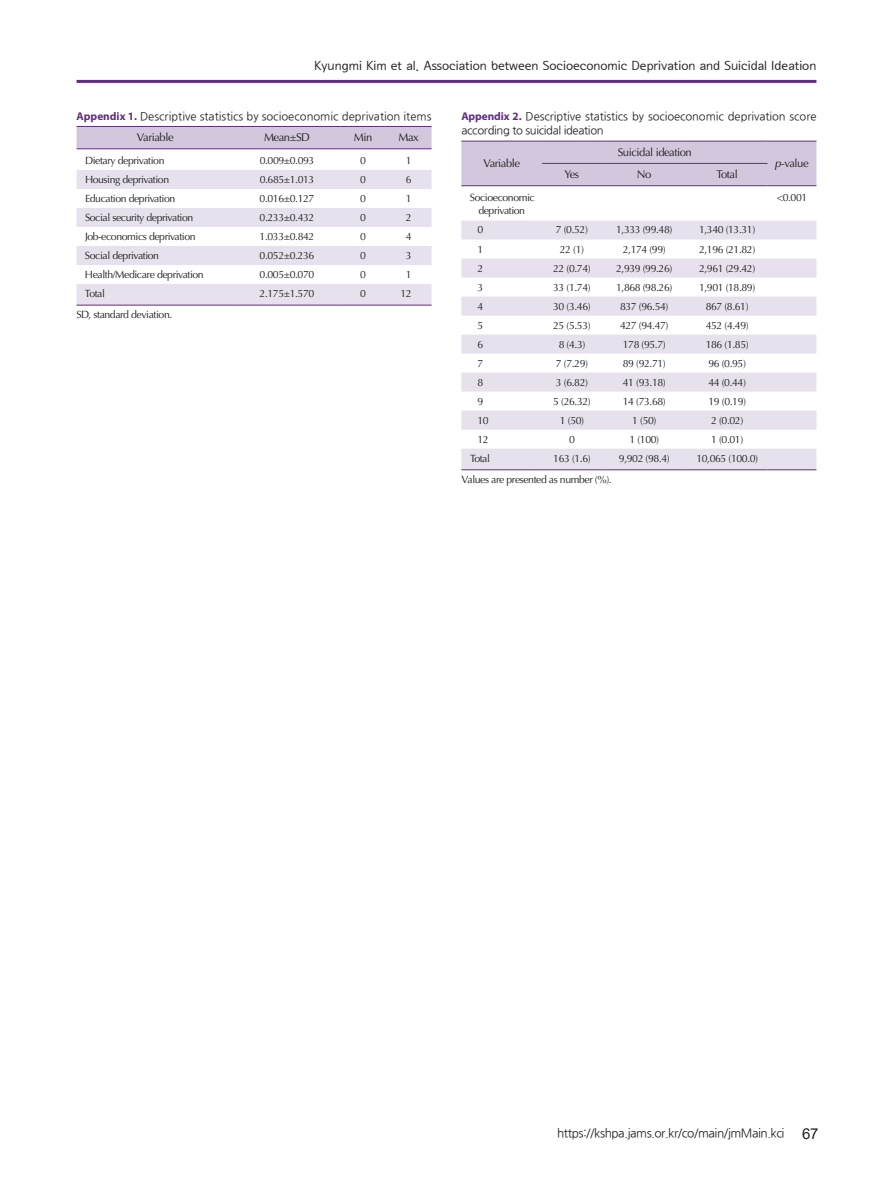
<style>
.page{position:relative;width:893px;height:1191px;background:#fff}
.page>*{position:absolute;margin:0;border:0;box-sizing:border-box;transform-origin:0 0}
.t1{font:12.75px "Seoul Namsan M";color:#231f20}
.t2{font:12px "Nanum Gothic";letter-spacing:-.04em;color:#231f20}
.t3{font:11.25px/14.7px "Nanum Gothic";letter-spacing:-.01em;color:#231f20}
.t4{font:11.25px "Optima LT Std";letter-spacing:-.04em;color:#231f20}
.t5{font:10.5px/13.6px "Optima LT Std";letter-spacing:-.04em;color:#231f20;text-align:center}
.s1{font-family:"Myriad Pro";font-weight:700;color:#622d83}
.s2{font-style:italic}
.s3{font-family:"Arial";font-size:15px}
</style>
<div class="page">
<hr style="left:77px;top:80px;width:739px;height:3px;background:#622d83">
<div style="left:77px;top:127px;width:355px;height:21px;background:#d2c7dd"></div>
<svg style="left:77px;top:170px;width:355px;height:135px;fill:#e7e1ed"></svg>
<hr style="left:77px;top:126px;width:157px;height:1px;background:#622d83">
<hr style="left:234px;top:126px;width:106px;height:1px;background:#622d83">
<hr style="left:340px;top:126px;width:46px;height:1px;background:#622d83">
<hr style="left:386px;top:126px;width:46px;height:1px;background:#622d83">
<hr style="left:77px;top:148px;width:157px;height:1px;background:#622d83">
<hr style="left:234px;top:148px;width:106px;height:1px;background:#622d83">
<hr style="left:340px;top:148px;width:46px;height:1px;background:#622d83">
<hr style="left:386px;top:148px;width:46px;height:1px;background:#622d83">
<hr style="left:77px;top:305px;width:157px;height:1px;background:#622d83">
<hr style="left:234px;top:305px;width:106px;height:1px;background:#622d83">
<hr style="left:340px;top:305px;width:46px;height:1px;background:#622d83">
<hr style="left:386px;top:305px;width:46px;height:1px;background:#622d83">
<div style="left:461px;top:142px;width:355px;height:43px;background:#d2c7dd"></div>
<svg style="left:461px;top:220px;width:355px;height:249px;fill:#e7e1ed"></svg>
<hr style="left:542px;top:163px;width:60px;height:1px;background:#622d83">
<hr style="left:602px;top:163px;width:85px;height:1px;background:#622d83">
<hr style="left:687px;top:163px;width:80px;height:1px;background:#622d83">
<hr style="left:461px;top:141px;width:81px;height:1px;background:#622d83">
<hr style="left:542px;top:141px;width:60px;height:1px;background:#622d83">
<hr style="left:602px;top:141px;width:85px;height:1px;background:#622d83">
<hr style="left:687px;top:141px;width:80px;height:1px;background:#622d83">
<hr style="left:767px;top:141px;width:49px;height:1px;background:#622d83">
<hr style="left:461px;top:185px;width:81px;height:1px;background:#622d83">
<hr style="left:542px;top:185px;width:60px;height:1px;background:#622d83">
<hr style="left:602px;top:185px;width:85px;height:1px;background:#622d83">
<hr style="left:687px;top:185px;width:80px;height:1px;background:#622d83">
<hr style="left:767px;top:185px;width:49px;height:1px;background:#622d83">
<hr style="left:461px;top:469px;width:81px;height:1px;background:#622d83">
<hr style="left:542px;top:469px;width:60px;height:1px;background:#622d83">
<hr style="left:602px;top:469px;width:85px;height:1px;background:#622d83">
<hr style="left:687px;top:469px;width:80px;height:1px;background:#622d83">
<hr style="left:767px;top:469px;width:49px;height:1px;background:#622d83">
<p class="t1" style="left:314px;top:59px;width:504px">Kyungmi Kim et al. Association between Socioeconomic Deprivation and Suicidal Ideation</p>
<p class="t3" style="left:77px;top:109px;width:356px"><span class="s1">Appendix 1.</span> Descriptive statistics by socioeconomic deprivation items</p>
<p class="t4" style="left:137px;top:131px;width:38px">Variable</p>
<p class="t4" style="left:264px;top:131px;width:48px">Mean±SD</p>
<p class="t4" style="left:354px;top:131px;width:20px">Min</p>
<p class="t4" style="left:399px;top:131px;width:22px">Max</p>
<p class="t5" style="left:85px;top:154px;width:81px">Dietary deprivation</p>
<p class="t5" style="left:260px;top:154px;width:56px">0.009±0.093</p>
<p class="t5" style="left:360px;top:154px;width:7px">0</p>
<p class="t5" style="left:406px;top:154px;width:7px">1</p>
<p class="t5" style="left:85px;top:173px;width:86px">Housing deprivation</p>
<p class="t5" style="left:260px;top:173px;width:56px">0.685±1.013</p>
<p class="t5" style="left:360px;top:173px;width:7px">0</p>
<p class="t5" style="left:406px;top:173px;width:7px">6</p>
<p class="t5" style="left:85px;top:192px;width:92px">Education deprivation</p>
<p class="t5" style="left:260px;top:192px;width:56px">0.016±0.127</p>
<p class="t5" style="left:360px;top:192px;width:7px">0</p>
<p class="t5" style="left:406px;top:192px;width:7px">1</p>
<p class="t5" style="left:85px;top:211px;width:110px">Social security deprivation</p>
<p class="t5" style="left:260px;top:211px;width:56px">0.233±0.432</p>
<p class="t5" style="left:360px;top:211px;width:7px">0</p>
<p class="t5" style="left:406px;top:211px;width:7px">2</p>
<p class="t5" style="left:85px;top:230px;width:112px">Job-economics deprivation</p>
<p class="t5" style="left:260px;top:230px;width:56px">1.033±0.842</p>
<p class="t5" style="left:360px;top:230px;width:7px">0</p>
<p class="t5" style="left:406px;top:230px;width:7px">4</p>
<p class="t5" style="left:85px;top:249px;width:76px">Social deprivation</p>
<p class="t5" style="left:260px;top:249px;width:56px">0.052±0.236</p>
<p class="t5" style="left:360px;top:249px;width:7px">0</p>
<p class="t5" style="left:406px;top:249px;width:7px">3</p>
<p class="t5" style="left:85px;top:268px;width:120px">Health/Medicare deprivation</p>
<p class="t5" style="left:260px;top:268px;width:56px">0.005±0.070</p>
<p class="t5" style="left:360px;top:268px;width:7px">0</p>
<p class="t5" style="left:406px;top:268px;width:7px">1</p>
<p class="t5" style="left:85px;top:287px;width:22px">Total</p>
<p class="t5" style="left:260px;top:287px;width:56px">2.175±1.570</p>
<p class="t5" style="left:360px;top:287px;width:7px">0</p>
<p class="t5" style="left:400px;top:287px;width:13px">12</p>
<p class="t5" style="left:76px;top:308px;width:97px">SD, standard deviation.</p>
<p class="t3" style="left:461px;top:109px;width:357px"><span class="s1">Appendix 2.</span> Descriptive statistics by socioeconomic deprivation score according to suicidal ideation</p>
<p class="t4" style="left:483px;top:157px;width:38px">Variable</p>
<p class="t4" style="left:618px;top:146px;width:76px">Suicidal ideation</p>
<p class="t4" style="left:775px;top:157px;width:35px"><span class="s2">p</span>-value</p>
<p class="t4" style="left:565px;top:168px;width:16px">Yes</p>
<p class="t4" style="left:637px;top:168px;width:16px">No</p>
<p class="t4" style="left:716px;top:168px;width:23px">Total</p>
<p class="t5" style="left:470px;top:191px;width:66px">Socioeconomic deprivation</p>
<p class="t5" style="left:777px;top:191px;width:32px">&lt;0.001</p>
<p class="t5" style="left:477px;top:223px;width:7px">0</p>
<p class="t5" style="left:556px;top:223px;width:34px">7 (0.52)</p>
<p class="t5" style="left:616px;top:223px;width:58px">1,333 (99.48)</p>
<p class="t5" style="left:699px;top:223px;width:58px">1,340 (13.31)</p>
<p class="t5" style="left:477px;top:242px;width:7px">1</p>
<p class="t5" style="left:560px;top:242px;width:26px">22 (1)</p>
<p class="t5" style="left:623px;top:242px;width:44px">2,174 (99)</p>
<p class="t5" style="left:699px;top:242px;width:58px">2,196 (21.82)</p>
<p class="t5" style="left:477px;top:261px;width:7px">2</p>
<p class="t5" style="left:553px;top:261px;width:39px">22 (0.74)</p>
<p class="t5" style="left:616px;top:261px;width:58px">2,939 (99.26)</p>
<p class="t5" style="left:699px;top:261px;width:58px">2,961 (29.42)</p>
<p class="t5" style="left:477px;top:280px;width:7px">3</p>
<p class="t5" style="left:553px;top:280px;width:39px">33 (1.74)</p>
<p class="t5" style="left:616px;top:280px;width:58px">1,868 (98.26)</p>
<p class="t5" style="left:699px;top:280px;width:58px">1,901 (18.89)</p>
<p class="t5" style="left:477px;top:299px;width:7px">4</p>
<p class="t5" style="left:553px;top:299px;width:39px">30 (3.46)</p>
<p class="t5" style="left:620px;top:299px;width:50px">837 (96.54)</p>
<p class="t5" style="left:706px;top:299px;width:44px">867 (8.61)</p>
<p class="t5" style="left:477px;top:318px;width:7px">5</p>
<p class="t5" style="left:553px;top:318px;width:39px">25 (5.53)</p>
<p class="t5" style="left:620px;top:318px;width:50px">427 (94.47)</p>
<p class="t5" style="left:706px;top:318px;width:44px">452 (4.49)</p>
<p class="t5" style="left:477px;top:337px;width:7px">6</p>
<p class="t5" style="left:559px;top:337px;width:28px">8 (4.3)</p>
<p class="t5" style="left:623px;top:337px;width:44px">178 (95.7)</p>
<p class="t5" style="left:706px;top:337px;width:44px">186 (1.85)</p>
<p class="t5" style="left:477px;top:356px;width:7px">7</p>
<p class="t5" style="left:556px;top:356px;width:34px">7 (7.29)</p>
<p class="t5" style="left:623px;top:356px;width:44px">89 (92.71)</p>
<p class="t5" style="left:708px;top:356px;width:39px">96 (0.95)</p>
<p class="t5" style="left:477px;top:375px;width:7px">8</p>
<p class="t5" style="left:556px;top:375px;width:34px">3 (6.82)</p>
<p class="t5" style="left:623px;top:375px;width:44px">41 (93.18)</p>
<p class="t5" style="left:708px;top:375px;width:39px">44 (0.44)</p>
<p class="t5" style="left:477px;top:394px;width:7px">9</p>
<p class="t5" style="left:553px;top:394px;width:39px">5 (26.32)</p>
<p class="t5" style="left:623px;top:394px;width:44px">14 (73.68)</p>
<p class="t5" style="left:708px;top:394px;width:39px">19 (0.19)</p>
<p class="t5" style="left:477px;top:413px;width:13px">10</p>
<p class="t5" style="left:560px;top:413px;width:26px">1 (50)</p>
<p class="t5" style="left:632px;top:413px;width:26px">1 (50)</p>
<p class="t5" style="left:711px;top:413px;width:34px">2 (0.02)</p>
<p class="t5" style="left:477px;top:432px;width:13px">12</p>
<p class="t5" style="left:569px;top:432px;width:7px">0</p>
<p class="t5" style="left:629px;top:432px;width:31px">1 (100)</p>
<p class="t5" style="left:711px;top:432px;width:34px">1 (0.01)</p>
<p class="t5" style="left:470px;top:451px;width:22px">Total</p>
<p class="t5" style="left:553px;top:451px;width:39px">163 (1.6)</p>
<p class="t5" style="left:619px;top:451px;width:52px">9,902 (98.4)</p>
<p class="t5" style="left:696px;top:451px;width:63px">10,065 (100.0)</p>
<p class="t5" style="left:461px;top:473px;width:152px">Values are presented as number (%).</p>
<p class="t2" style="left:557px;top:1127px;width:263px">https://kshpa.jams.or.kr/co/main/jmMain.kci <span class="s3">67</span></p>
</div>
